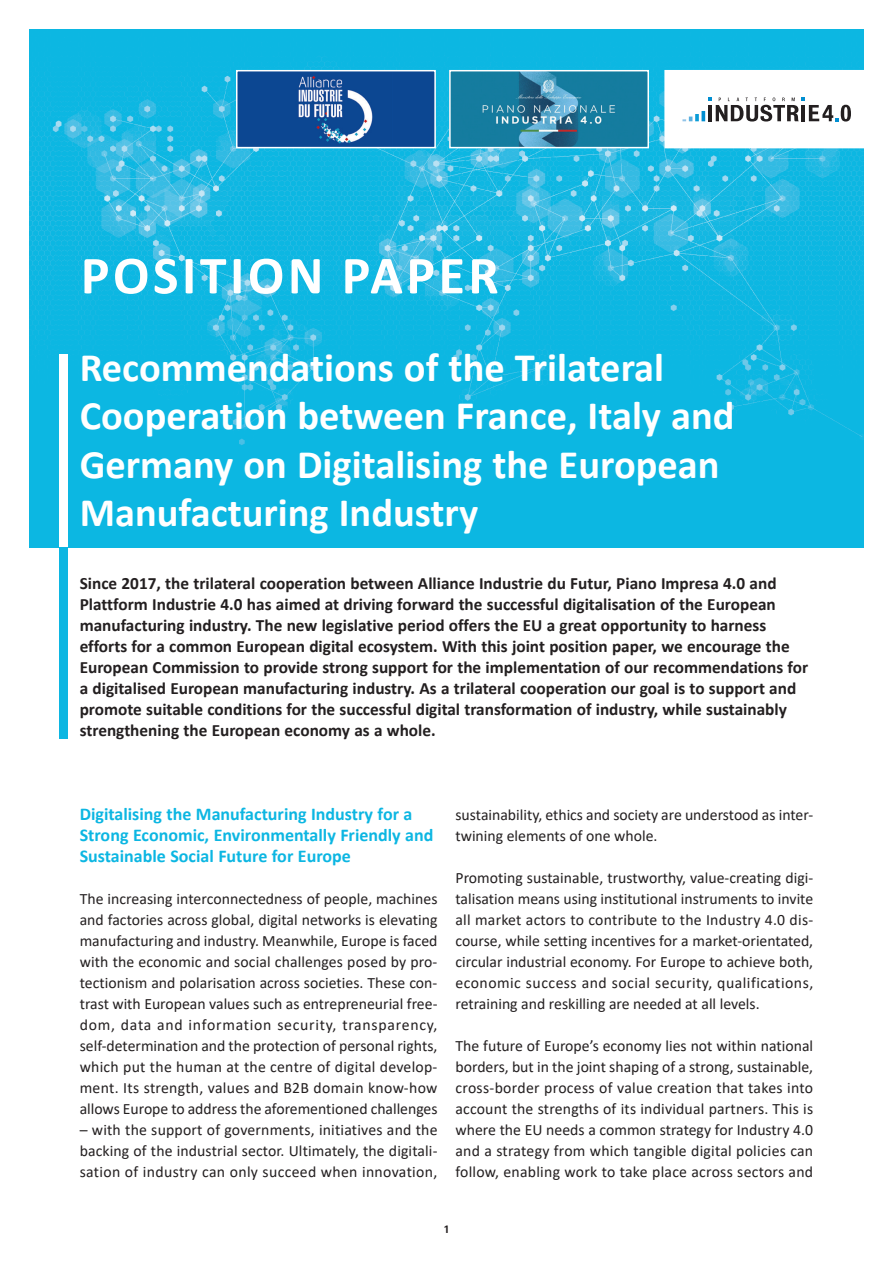
<style>
.page{position:relative;width:893px;height:1263px;background:#fff}
.page>*{position:absolute;margin:0;border:0;box-sizing:border-box;transform-origin:0 0}
.t1{font:700 54px "Calibri";letter-spacing:.065em;color:#fff}
.t2{font:700 40.5px/48.6px "Calibri";color:#fff}
.t3{font:700 18px/21px "Calibri";color:#0cb6e2}
.t4{font:700 17.25px/21px "Calibri";color:#231f20}
.t5{font:15.75px/21px "Calibri";color:#231f20;text-align:justify}
.t6{font:700 12px "Calibri";color:#231f20}
</style>
<div class="page">
<img style="left:30px;top:30px;width:833px;height:517px">
<div style="left:59px;top:354px;width:8px;height:194px;background:#fff"></div>
<div style="left:59px;top:547px;width:8px;height:192px;background:#0cb6e2"></div>
<img style="left:452px;top:73px;width:194px;height:72px">
<div style="left:449px;top:70px;width:200px;height:78px;border:2px solid #fff"></div>
<div style="left:237px;top:71px;width:198px;height:77px;background:#0c4792"></div>
<img style="left:298px;top:76px;width:75px;height:68px">
<div style="left:236px;top:70px;width:200px;height:78px;border:2px solid #fff"></div>
<div style="left:665px;top:71px;width:198px;height:77px;background:#fff"></div>
<svg style="left:708px;top:97px;width:143px;height:25px"></svg>
<svg style="left:701px;top:111px;width:4px;height:10px"></svg>
<svg style="left:682px;top:114px;width:17px;height:7px"></svg>
<h1 class="t1" style="left:81px;top:237px;width:419px">POSITION PAPER</h1>
<h2 class="t2" style="left:80px;top:342px;width:656px">Recommendations of the Trilateral Cooperation between France, Italy and Germany on Digitalising the European Manufacturing Industry</h2>
<p class="t4" style="left:80px;top:573px;width:730px">Since 2017, the trilateral cooperation between Alliance Industrie du Futur, Piano Impresa 4.0 and Plattform Industrie 4.0 has aimed at driving forward the successful digitalisation of the European manufacturing industry. The new legislative period offers the EU a great opportunity to harness efforts for a common European digital ecosystem. With this joint position paper, we encourage the European Commission to provide strong support for the implementation of our recommendations for a digitalised European manufacturing industry. As a trilateral cooperation our goal is to support and promote suitable conditions for the successful digital transformation of industry, while sustainably strengthening the European economy as a whole.</p>
<p class="t3" style="left:80px;top:804px;width:355px">Digitalising the Manufacturing Industry for a<br>Strong Economic, Environmentally Friendly and<br>Sustainable Social Future for Europe</p>
<p class="t5" style="left:80px;top:888px;width:359px">The increasing interconnectedness of people, machines and factories across global, digital networks is elevating manufacturing and industry. Meanwhile, Europe is faced with the economic and social challenges posed by pro&shy;tectionism and polarisation across societies. These con&shy;trast with European values such as entrepreneurial free&shy;dom, data and information security, transparency, self-determination and the protection of personal rights, which put the human at the centre of digital develop&shy;ment. Its strength, values and B2B domain know-how allows Europe to address the aforementioned challenges</p>
<p class="t5" style="left:80px;top:1119px;width:359px">– with the support of governments, initiatives and the backing of the industrial sector. Ultimately, the digitali&shy;sation of industry can only succeed when innovation,</p>
<p class="t5" style="left:455px;top:804px;width:359px">sustainability, ethics and society are understood as inter&shy;twining elements of one whole.</p>
<p class="t5" style="left:455px;top:867px;width:359px">Promoting sustainable, trustworthy, value-creating digi&shy;talisation means using institutional instruments to invite all market actors to contribute to the Industry 4.0 dis&shy;course, while setting incentives for a market-orientated, circular industrial economy. For Europe to achieve both, economic success and social security, qualifications, retraining and reskilling are needed at all levels.</p>
<p class="t5" style="left:455px;top:1035px;width:359px">The future of Europe’s economy lies not within national borders, but in the joint shaping of a strong, sustainable, cross-border process of value creation that takes into account the strengths of its individual partners. This is where the EU needs a common strategy for Industry 4.0 and a strategy from which tangible digital policies can follow, enabling work to take place across sectors and</p>
<p class="t6" style="left:444px;top:1221px;width:6px">1</p>
</div>
